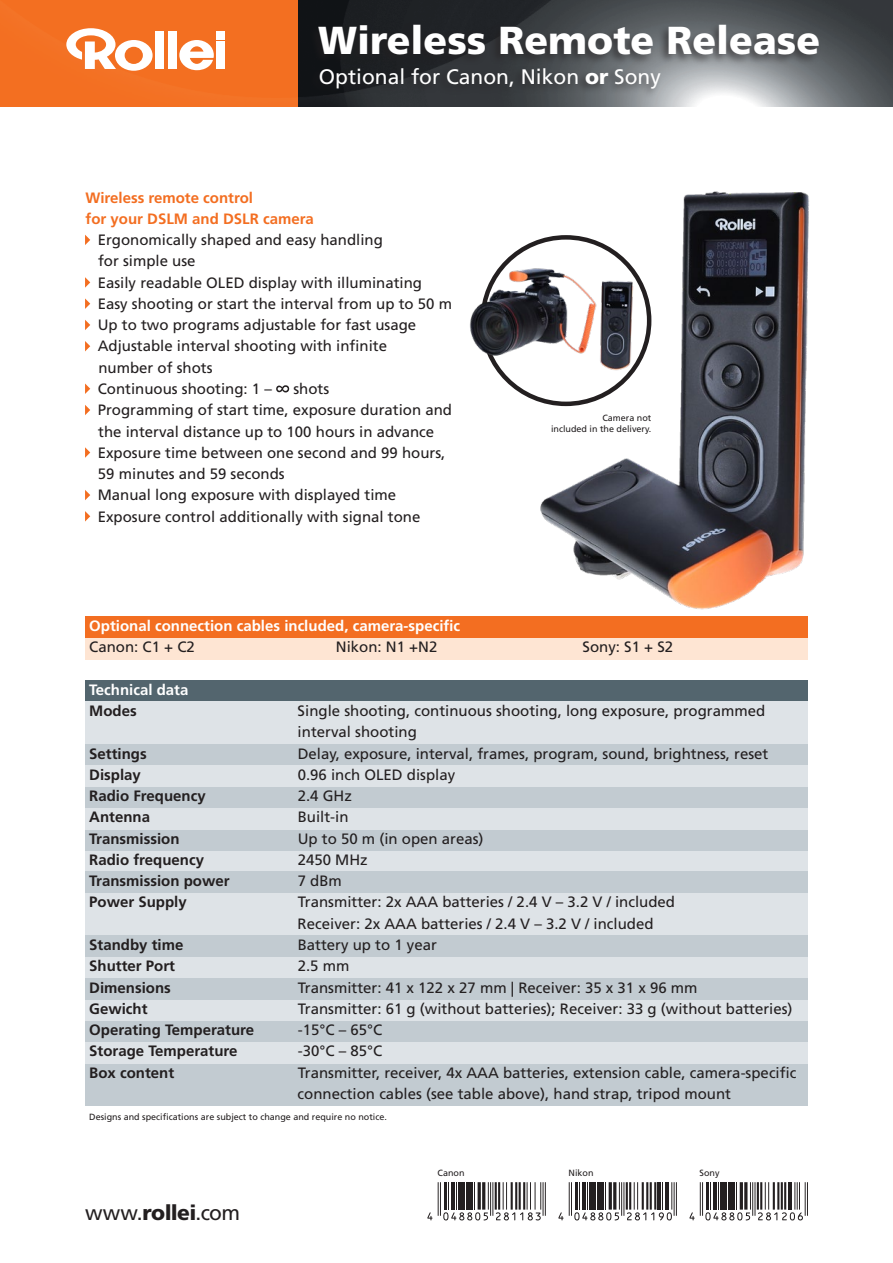
<style>
.page{position:relative;width:893px;height:1263px;background:#fff}
.page>*{position:absolute;margin:0;border:0;box-sizing:border-box;transform-origin:0 0}
.t1{font:900 39px "Frutiger LT";color:#fff}
.t2{font:21px "Frutiger LT";color:#fff}
.t3{font:21px "Frutiger LT";letter-spacing:-.005em;color:#231f20}
.t4{font:15px/21.3px "Frutiger LT";color:#231f20}
.t5{font:700 15px "Frutiger LT";color:#231f20}
._020_bold{font:700 15px "Frutiger LT";color:#fff}
.t6{font:700 15px "Frutiger LT";color:#f36e21}
.t7{font:9px "Frutiger LT";color:#231f20}
.s1{font-weight:900}
</style>
<div class="page">
<div style="left:85px;top:1063px;width:723px;height:43px;background:#c2cbd1"></div>
<div style="left:85px;top:1042px;width:723px;height:21px;background:#dee3e7"></div>
<div style="left:85px;top:1020px;width:723px;height:22px;background:#c2cbd1"></div>
<div style="left:85px;top:680px;width:723px;height:22px;background:#53656e"></div>
<div style="left:85px;top:850px;width:723px;height:22px;background:#dee3e7"></div>
<div style="left:85px;top:893px;width:723px;height:42px;background:#dee3e7"></div>
<div style="left:85px;top:957px;width:723px;height:21px;background:#dee3e7"></div>
<div style="left:85px;top:999px;width:723px;height:21px;background:#dee3e7"></div>
<div style="left:85px;top:829px;width:723px;height:21px;background:#c2cbd1"></div>
<div style="left:85px;top:872px;width:723px;height:21px;background:#c2cbd1"></div>
<div style="left:85px;top:935px;width:723px;height:22px;background:#c2cbd1"></div>
<div style="left:85px;top:978px;width:723px;height:21px;background:#c2cbd1"></div>
<div style="left:85px;top:808px;width:723px;height:21px;background:#dee3e7"></div>
<div style="left:85px;top:702px;width:723px;height:42px;background:#dee3e7"></div>
<div style="left:85px;top:744px;width:723px;height:21px;background:#c2cbd1"></div>
<div style="left:85px;top:787px;width:723px;height:21px;background:#c2cbd1"></div>
<div style="left:85px;top:765px;width:723px;height:22px;background:#dee3e7"></div>
<div style="left:85px;top:617px;width:723px;height:21px;background:#f36e21"></div>
<div style="left:85px;top:638px;width:723px;height:21px;background:#fee5d3"></div>
<img style="left:298px;top:0;width:595px;height:106px">
<div style="left:0;top:0;width:298px;height:106px;background:#f36f21"></div>
<svg style="left:179px;top:40px;width:35px;height:30px"></svg>
<div style="left:155px;top:32px;width:9px;height:37px;background:#fff"></div>
<div style="left:168px;top:32px;width:8px;height:37px;background:#fff"></div>
<div style="left:216px;top:32px;width:9px;height:8px;background:#fff"></div>
<div style="left:216px;top:41px;width:9px;height:28px;background:#fff"></div>
<svg style="left:66px;top:28px;width:87px;height:43px"></svg>
<hr style="left:702px;top:1182px;width:1px;height:34px;background:#231f20">
<hr style="left:700px;top:1182px;width:1px;height:34px;background:#231f20">
<hr style="left:754px;top:1182px;width:1px;height:34px;background:#231f20">
<hr style="left:752px;top:1182px;width:1px;height:34px;background:#231f20">
<hr style="left:757px;top:1182px;width:2px;height:27px;background:#231f20">
<hr style="left:807px;top:1182px;width:1px;height:34px;background:#231f20">
<hr style="left:805px;top:1182px;width:1px;height:34px;background:#231f20">
<svg style="left:689px;top:1212px;width:6px;height:8px"></svg>
<svg style="left:705px;top:1182px;width:46px;height:38px"></svg>
<svg style="left:758px;top:1182px;width:45px;height:38px"></svg>
<img style="left:537px;top:191px;width:272px;height:419px">
<div style="left:483px;top:237px;width:166px;height:167px;background:#fff;border-radius:50%"></div>
<div style="left:480px;top:235px;width:171px;height:171px;border:4px solid #231f20;border-radius:50%"></div>
<img style="left:470px;top:268px;width:163px;height:103px">
<hr style="left:440px;top:1182px;width:1px;height:34px;background:#231f20">
<hr style="left:438px;top:1182px;width:1px;height:34px;background:#231f20">
<hr style="left:492px;top:1182px;width:1px;height:34px;background:#231f20">
<hr style="left:490px;top:1182px;width:1px;height:34px;background:#231f20">
<hr style="left:495px;top:1182px;width:2px;height:27px;background:#231f20">
<hr style="left:545px;top:1182px;width:1px;height:34px;background:#231f20">
<hr style="left:543px;top:1182px;width:1px;height:34px;background:#231f20">
<svg style="left:427px;top:1212px;width:6px;height:8px"></svg>
<svg style="left:443px;top:1182px;width:46px;height:38px"></svg>
<svg style="left:496px;top:1182px;width:45px;height:38px"></svg>
<hr style="left:571px;top:1182px;width:1px;height:34px;background:#231f20">
<hr style="left:569px;top:1182px;width:1px;height:34px;background:#231f20">
<hr style="left:623px;top:1182px;width:1px;height:34px;background:#231f20">
<hr style="left:621px;top:1182px;width:1px;height:34px;background:#231f20">
<hr style="left:626px;top:1182px;width:2px;height:27px;background:#231f20">
<hr style="left:676px;top:1182px;width:1px;height:34px;background:#231f20">
<hr style="left:674px;top:1182px;width:1px;height:34px;background:#231f20">
<svg style="left:558px;top:1212px;width:6px;height:8px"></svg>
<svg style="left:574px;top:1182px;width:46px;height:38px"></svg>
<svg style="left:627px;top:1182px;width:45px;height:38px"></svg>
<div style="left:308px;top:22px;width:513px;height:77px;background:#231f20;opacity:.6"></div>
<svg style="left:85px;top:235px;width:5px;height:10px"></svg>
<svg style="left:85px;top:277px;width:5px;height:11px"></svg>
<svg style="left:85px;top:298px;width:5px;height:11px"></svg>
<svg style="left:85px;top:320px;width:5px;height:10px"></svg>
<svg style="left:85px;top:341px;width:5px;height:10px"></svg>
<svg style="left:85px;top:383px;width:5px;height:11px"></svg>
<svg style="left:276px;top:385px;width:13px;height:7px"></svg>
<svg style="left:85px;top:405px;width:5px;height:10px"></svg>
<svg style="left:85px;top:447px;width:5px;height:11px"></svg>
<svg style="left:85px;top:490px;width:5px;height:10px"></svg>
<svg style="left:85px;top:511px;width:5px;height:10px"></svg>
<p class="t1" style="left:318px;top:16px;width:504px">Wireless Remote Release</p>
<p class="t2" style="left:319px;top:64px;width:343px">Optional for Canon, Nikon <span class="s1">or</span> Sony</p>
<p class="t6" style="left:85px;top:189px;width:169px">Wireless remote control</p>
<p class="t6" style="left:86px;top:210px;width:230px">for your DSLM and DSLR camera</p>
<p class="t4" style="left:98px;top:229px;width:287px">Ergonomically shaped and easy handling for simple use</p>
<p class="t4" style="left:98px;top:272px;width:326px">Easily readable OLED display with illuminating</p>
<p class="t4" style="left:98px;top:293px;width:356px">Easy shooting or start the interval from up to 50 m</p>
<p class="t4" style="left:98px;top:314px;width:320px">Up to two programs adjustable for fast usage</p>
<p class="t4" style="left:98px;top:336px;width:291px">Adjustable interval shooting with infinite number of shots</p>
<p class="t4" style="left:98px;top:378px;width:176px">Continuous shooting: 1 –</p>
<p class="t4" style="left:293px;top:378px;width:37px">shots</p>
<p class="t4" style="left:98px;top:399px;width:356px">Programming of start time, exposure duration and the interval distance up to 100 hours in advance</p>
<p class="t4" style="left:98px;top:442px;width:349px">Exposure time between one second and 99 hours,<br>59 minutes and 59 seconds</p>
<p class="t4" style="left:98px;top:484px;width:300px">Manual long exposure with displayed time</p>
<p class="t4" style="left:98px;top:506px;width:324px">Exposure control additionally with signal tone</p>
<p class="t7" style="left:602px;top:412px;width:51px">Camera not</p>
<p class="t7" style="left:551px;top:423px;width:102px">included in the delivery.</p>
<p class="_020_bold" style="left:89px;top:617px;width:372px">Optional connection cables included, camera-specific</p>
<p class="t4" style="left:89px;top:636px;width:107px">Canon: C1 + C2</p>
<p class="t4" style="left:336px;top:636px;width:103px">Nikon: N1 +N2</p>
<p class="t4" style="left:583px;top:636px;width:92px">Sony: S1 + S2</p>
<p class="_020_bold" style="left:89px;top:681px;width:101px">Technical data</p>
<p class="t5" style="left:89px;top:702px;width:49px">Modes</p>
<p class="t4" style="left:298px;top:700px;width:469px">Single shooting, continuous shooting, long exposure, programmed interval shooting</p>
<p class="t5" style="left:89px;top:745px;width:59px">Settings</p>
<p class="t4" style="left:298px;top:743px;width:472px">Delay, exposure, interval, frames, program, sound, brightness, reset</p>
<p class="t5" style="left:89px;top:766px;width:53px">Display</p>
<p class="t4" style="left:298px;top:764px;width:159px">0.96 inch OLED display</p>
<p class="t5" style="left:89px;top:787px;width:118px">Radio Frequency</p>
<p class="t4" style="left:298px;top:785px;width:56px">2.4 GHz</p>
<p class="t5" style="left:89px;top:808px;width:62px">Antenna</p>
<p class="t4" style="left:298px;top:807px;width:52px">Built-in</p>
<p class="t5" style="left:89px;top:830px;width:92px">Transmission</p>
<p class="t4" style="left:298px;top:828px;width:187px">Up to 50 m (in open areas)</p>
<p class="t5" style="left:89px;top:851px;width:116px">Radio frequency</p>
<p class="t4" style="left:298px;top:849px;width:72px">2450 MHz</p>
<p class="t5" style="left:89px;top:872px;width:142px">Transmission power</p>
<p class="t4" style="left:298px;top:870px;width:46px">7 dBm</p>
<p class="t5" style="left:89px;top:893px;width:99px">Power Supply</p>
<p class="t4" style="left:298px;top:892px;width:379px">Transmitter: 2x AAA batteries / 2.4 V – 3.2 V / included<br>Receiver: 2x AAA batteries / 2.4 V – 3.2 V / included</p>
<p class="t5" style="left:89px;top:936px;width:96px">Standby time</p>
<p class="t4" style="left:298px;top:934px;width:141px">Battery up to 1 year</p>
<p class="t5" style="left:89px;top:957px;width:87px">Shutter Port</p>
<p class="t4" style="left:298px;top:955px;width:53px">2.5 mm</p>
<p class="t5" style="left:89px;top:978px;width:83px">Dimensions</p>
<p class="t4" style="left:298px;top:977px;width:401px">Transmitter: 41 x 122 x 27 mm | Receiver: 35 x 31 x 96 mm</p>
<p class="t5" style="left:89px;top:1000px;width:60px">Gewicht</p>
<p class="t4" style="left:298px;top:998px;width:496px">Transmitter: 61 g (without batteries); Receiver: 33 g (without batteries)</p>
<p class="t5" style="left:89px;top:1021px;width:166px">Operating Temperature</p>
<p class="t4" style="left:298px;top:1019px;width:86px">-15°C – 65°C</p>
<p class="t5" style="left:89px;top:1042px;width:150px">Storage Temperature</p>
<p class="t4" style="left:298px;top:1040px;width:86px">-30°C – 85°C</p>
<p class="t5" style="left:89px;top:1063px;width:87px">Box content</p>
<p class="t4" style="left:298px;top:1062px;width:500px">Transmitter, receiver, 4x AAA batteries, extension cable, camera-specific connection cables (see table above), hand strap, tripod mount</p>
<p class="t7" style="left:89px;top:1112px;width:299px">Designs and specifications are subject to change and require no notice.</p>
<p class="t3" style="left:85px;top:1201px;width:157px">www.<span class="s1">rollei</span>.com</p>
<p class="t7" style="left:438px;top:1167px;width:29px">Canon</p>
<p class="t7" style="left:568px;top:1167px;width:27px">Nikon</p>
<p class="t7" style="left:699px;top:1167px;width:21px">Sony</p>
</div>
